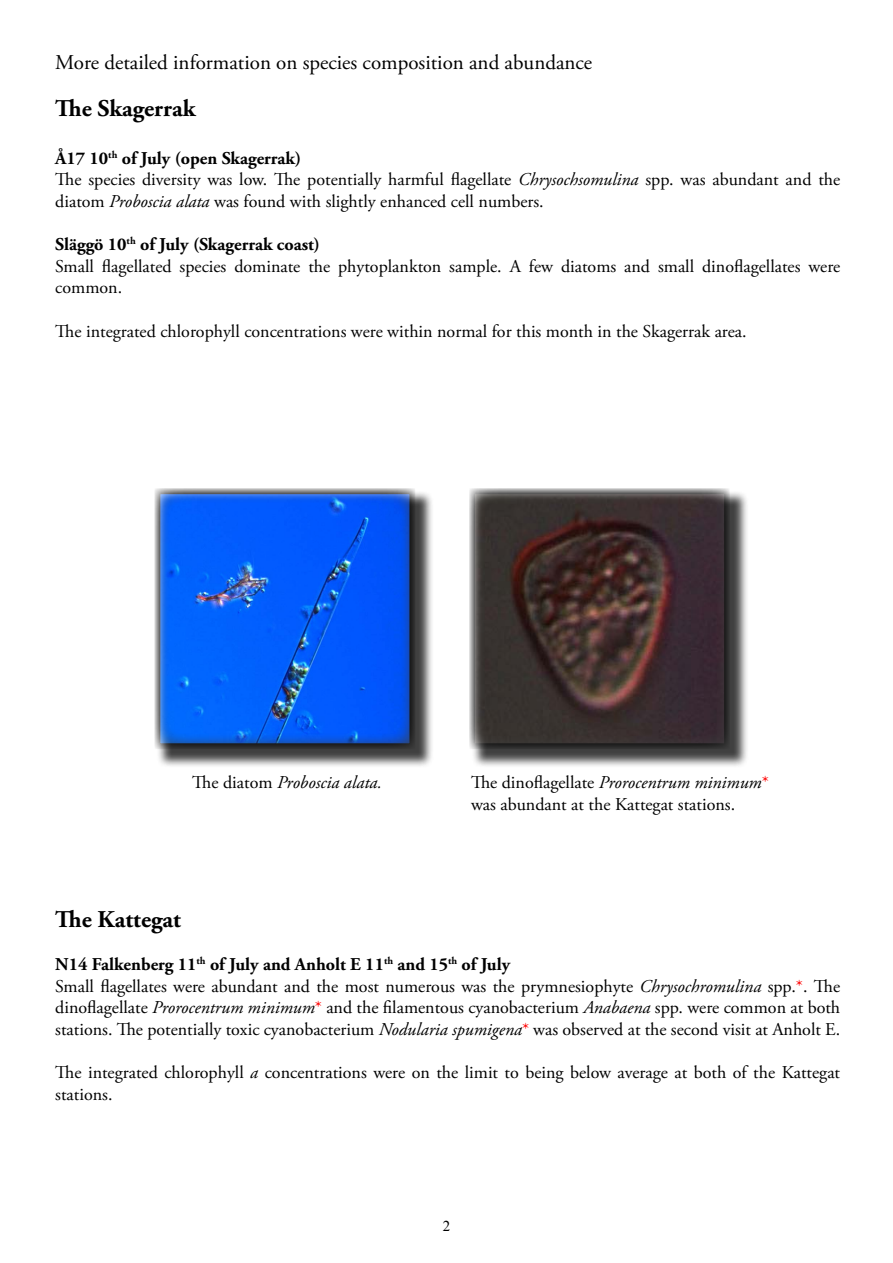
<style>
.page{position:relative;width:893px;height:1263px;background:#fff}
.page>*{position:absolute;margin:0;border:0;box-sizing:border-box;transform-origin:0 0}
.t1{font:700 24px "Adobe Garamond Pro";color:#000}
.t2{font:21px "Adobe Garamond Pro";color:#000}
.t3{font:18px/21.6px "Adobe Garamond Pro";color:#000}
.t4{font:italic 18px "Adobe Garamond Pro";color:#000}
.t5{font:15px "Times New Roman";color:#000}
.s1{font-weight:700}
.s2{font-style:italic}
.s3{font-style:normal}
.s4{color:#f00}
</style>
<div class="page">
<div style="left:156px;top:490px;width:278px;height:278px;background:#000;opacity:.75"></div>
<img style="left:161px;top:495px;width:247px;height:247px">
<div style="left:154px;top:488px;width:261px;height:261px;border:6px solid #000"></div>
<div style="left:471px;top:490px;width:278px;height:278px;background:#000;opacity:.75"></div>
<img style="left:476px;top:495px;width:247px;height:247px">
<div style="left:469px;top:488px;width:261px;height:261px;border:6px solid #000"></div>
<p class="t2" style="left:55px;top:50px;width:538px">More detailed information on species composition and abundance</p>
<h1 class="t1" style="left:55px;top:94px;width:142px">The Skagerrak</h1>
<p class="t3" style="left:55px;top:148px;width:786px"><span class="s1">Å17 10</span><sup>th</sup> <span class="s1">of July (open Skagerrak)<br></span>The species diversity was low. The potentially harmful flagellate <span class="s2">Chrysochsomulina</span> spp. was abundant and the diatom <span class="s2">Proboscia alata</span> was found with slightly enhanced cell numbers.</p>
<p class="t3" style="left:55px;top:234px;width:786px"><span class="s1">Släggö 10</span><sup>th</sup> <span class="s1">of July (Skagerrak coast)<br></span>Small flagellated species dominate the phytoplankton sample. A few diatoms and small dinoflagellates were common.</p>
<p class="t3" style="left:55px;top:321px;width:693px">The integrated chlorophyll concentrations were within normal for this month in the Skagerrak area.</p>
<p class="t4" style="left:192px;top:772px;width:191px"><span class="s3">The diatom</span> Proboscia alata.</p>
<p class="t3" style="left:471px;top:772px;width:299px">The dinoflagellate <span class="s2">Prorocentrum minimum</span><span class="s4">* </span>was abundant at the Kattegat stations.</p>
<h1 class="t1" style="left:55px;top:905px;width:127px">The Kattegat</h1>
<p class="t3" style="left:55px;top:954px;width:786px"><span class="s1">N14 Falkenberg 11</span><sup>th</sup> <span class="s1">of July and Anholt E 11</span><sup>th</sup> <span class="s1">and 15</span><sup>th</sup> <span class="s1">of July<br></span>Small flagellates were abundant and the most numerous was the prymnesiophyte <span class="s2">Chrysochromulina</span> spp.<span class="s4">*</span>. The dinoflagellate <span class="s2">Prorocentrum minimum</span><span class="s4">*</span> and the filamentous cyanobacterium <span class="s2">Anabaena</span> spp. were common at both stations. The potentially toxic cyanobacterium <span class="s2">Nodularia spumigena</span><span class="s4">*</span> was observed at the second visit at Anholt E.</p>
<p class="t3" style="left:55px;top:1062px;width:786px">The integrated chlorophyll <span class="s2">a</span> concentrations were on the limit to being below average at both of the Kattegat stations.</p>
<p class="t5" style="left:443px;top:1215px;width:9px">2</p>
</div>
